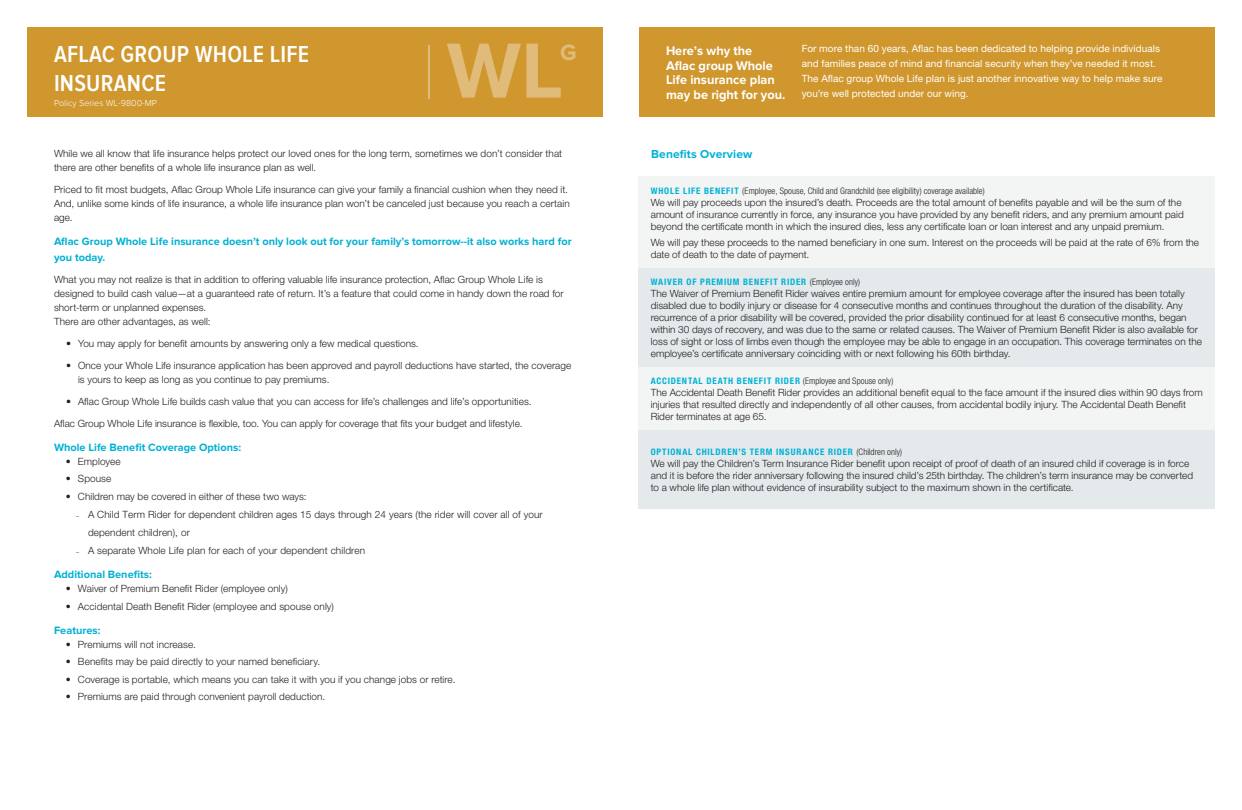
<style>
.page{position:relative;width:1242px;height:810px;background:#fff}
.page>*{position:absolute;margin:0;border:0;box-sizing:border-box;transform-origin:0 0}
.t1{font:700 81px "Proxima Nova";color:#e0bb7a}
.t2{font:600 24px/29px "Proxima Nova Cond";letter-spacing:.01em;color:#fff}
.t3{font:700 23px "Proxima Nova";color:#e0bb7a}
.t4{font:700 13px/14.5px "Proxima Nova";color:#fff}
.t5{font:700 12px "Proxima Nova";letter-spacing:.01em;color:#00b1d5}
.t6{font:700 11px/16px "Proxima Nova";color:#00b1d5}
.t7{font:300 10px/12px "Helvetica Neue CELT";letter-spacing:.005em;color:#231f20}
.t8{font:10px/15px "Helvetica Neue CELT";letter-spacing:.005em;color:#fff}
.t9{font:700 condensed 9px "Helvetica Neue LTCE";letter-spacing:.09em;color:#00b1d5}
.t10{font:300 condensed 9px "Helvetica Neue LTCE";letter-spacing:.005em;color:#231f20}
.t11{font:300 9px "Proxima Nova";color:#fff}
.s1{font-size:6px}
.s2{font-weight:700;color:#00b1d5}
.s3{font-weight:300;color:#231f20}
</style>
<div class="page">
<div style="left:27px;top:27px;width:576px;height:90px;background:#cf972d"></div>
<div style="left:639px;top:27px;width:576px;height:90px;background:#cf972d"></div>
<hr style="left:428px;top:45px;width:1px;height:54px;background:#e0bb7a">
<div style="left:639px;top:177px;width:576px;height:91px;background:#f3f4f4"></div>
<div style="left:639px;top:268px;width:576px;height:99px;background:#e4e9ec"></div>
<div style="left:639px;top:367px;width:576px;height:63px;background:#f3f4f4"></div>
<div style="left:639px;top:430px;width:576px;height:78px;background:#e4e9ec"></div>
<h2 class="t2" style="left:54px;top:40px;width:257px">AFLAC GROUP WHOLE LIFE<br>INSURANCE</h2>
<p class="t11" style="left:54px;top:98px;width:105px">Policy Series WL-9800-MP</p>
<h1 class="t1" style="left:447px;top:24px;width:118px">WL</h1>
<h3 class="t3" style="left:560px;top:39px;width:18px">G</h3>
<p class="t7" style="left:54px;top:146px;width:510px;line-height:14px">While we all know that life insurance helps protect our loved ones for the long term, sometimes we don’t consider that there are other benefits of a whole life insurance plan as well.</p>
<p class="t7" style="left:54px;top:182px;width:517px;line-height:14px">Priced to fit most budgets, Aflac Group Whole Life insurance can give your family a financial cushion when they need it.<br>And, unlike some kinds of life insurance, a whole life insurance plan won’t be canceled just because you reach a certain age.</p>
<p class="t6" style="left:54px;top:233px;width:519px">Aflac Group Whole Life insurance doesn’t only look out for your family’s tomorrow--it also works hard for you today.</p>
<p class="t7" style="left:54px;top:272px;width:511px;line-height:14px">What you may not realize is that in addition to offering valuable life insurance protection, Aflac Group Whole Life is designed to build cash value—at a guaranteed rate of return. It’s a feature that could come in handy down the road for short-term or unplanned expenses.<br>There are other advantages, as well:</p>
<p class="t7" style="left:66px;top:337px;width:354px">• You may apply for benefit amounts by answering only a few medical questions.</p>
<p class="t7" style="left:78px;top:358px;width:495px;line-height:14px;text-indent:-12px">• Once your Whole Life insurance application has been approved and payroll deductions have started, the coverage is yours to keep as long as you continue to pay premiums.</p>
<p class="t7" style="left:66px;top:395px;width:467px">• Aflac Group Whole Life builds cash value that you can access for life’s challenges and life’s opportunities.</p>
<p class="t7" style="left:54px;top:417px;width:470px">Aflac Group Whole Life insurance is flexible, too. You can apply for coverage that fits your budget and lifestyle.</p>
<p class="t6" style="left:54px;top:439px;width:189px">Whole Life Benefit Coverage Options:</p>
<p class="t7" style="left:66px;top:455px;width:56px">• Employee</p>
<p class="t7" style="left:66px;top:473px;width:47px">• Spouse</p>
<p class="t7" style="left:66px;top:490px;width:242px">• Children may be covered in either of these two ways:</p>
<p class="t7" style="left:88px;top:505px;width:456px;line-height:18px;text-indent:-12px"><span class="s1">–</span> A Child Term Rider for dependent children ages 15 days through 24 years (the rider will cover all of your dependent children), or</p>
<p class="t7" style="left:76px;top:544px;width:291px"><span class="s1">–</span> A separate Whole Life plan for each of your dependent children</p>
<p class="t6" style="left:54px;top:567px;width:99px">Additional Benefits:</p>
<p class="t7" style="left:66px;top:582px;width:223px">• Waiver of Premium Benefit Rider (employee only)</p>
<p class="t7" style="left:66px;top:600px;width:269px">• Accidental Death Benefit Rider (employee and spouse only)</p>
<p class="t6" style="left:54px;top:622px;width:48px">Features:</p>
<p class="t7" style="left:66px;top:638px;width:131px">• Premiums will not increase.</p>
<p class="t7" style="left:66px;top:656px;width:256px">• Benefits may be paid directly to your named beneficiary.</p>
<p class="t7" style="left:66px;top:673px;width:391px">• Coverage is portable, which means you can take it with you if you change jobs or retire.</p>
<p class="t7" style="left:66px;top:691px;width:261px">• Premiums are paid through convenient payroll deduction.</p>
<h3 class="t4" style="left:666px;top:44px;width:121px">Here’s why the<br>Aflac group Whole<br>Life insurance plan may be right for you.</h3>
<p class="t8" style="left:802px;top:41px;width:362px">For more than 60 years, Aflac has been dedicated to helping provide individuals and families peace of mind and financial security when they’ve needed it most.<br>The Aflac group Whole Life plan is just another innovative way to help make sure you’re well protected under our wing.</p>
<p class="t5" style="left:651px;top:147px;width:103px">Benefits Overview</p>
<p class="t10" style="left:651px;top:185px;width:335px"><span class="s2">WHOLE LIFE BENEFIT</span> (Employee, Spouse, Child and Grandchild (see eligibility) coverage available)</p>
<p class="t7" style="left:651px;top:196px;width:534px">We will pay proceeds upon the insured’s death. Proceeds are the total amount of benefits payable and will be the sum of the amount of insurance currently in force, any insurance you have provided by any benefit riders, and any premium amount paid beyond the certificate month in which the insured dies, less any certificate loan or loan interest and any unpaid premium.</p>
<p class="t7" style="left:651px;top:237px;width:550px">We will pay these proceeds to the named beneficiary in one sum. Interest on the proceeds will be paid at the rate of 6% from the date of death to the date of payment.</p>
<p class="t9" style="left:651px;top:276px;width:211px">WAIVER OF PREMIUM BENEFIT RIDER <span class="s3">(Employee only)</span></p>
<p class="t7" style="left:651px;top:288px;width:553px">The Waiver of Premium Benefit Rider waives entire premium amount for employee coverage after the insured has been totally disabled due to bodily injury or disease for 4 consecutive months and continues throughout the duration of the disability. Any recurrence of a prior disability will be covered, provided the prior disability continued for at least 6 consecutive months, began within 30 days of recovery, and was due to the same or related causes. The Waiver of Premium Benefit Rider is also available for loss of sight or loss of limbs even though the employee may be able to engage in an occupation. This coverage terminates on the employee’s certificate anniversary coinciding with or next following his 60th birthday.</p>
<p class="t9" style="left:651px;top:375px;width:244px">ACCIDENTAL DEATH BENEFIT RIDER <span class="s3">(Employee and Spouse only)</span></p>
<p class="t7" style="left:651px;top:387px;width:554px">The Accidental Death Benefit Rider provides an additional benefit equal to the face amount if the insured dies within 90 days from injuries that resulted directly and independently of all other causes, from accidental bodily injury. The Accidental Death Benefit<br>Rider terminates at age 65.</p>
<p class="t9" style="left:651px;top:446px;width:253px">OPTIONAL CHILDREN’S TERM INSURANCE RIDER <span class="s3">(Children only)</span></p>
<p class="t7" style="left:651px;top:457px;width:544px">We will pay the Children’s Term Insurance Rider benefit upon receipt of proof of death of an insured child if coverage is in force and it is before the rider anniversary following the insured child’s 25th birthday. The children’s term insurance may be converted to a whole life plan without evidence of insurability subject to the maximum shown in the certificate.</p>
</div>
